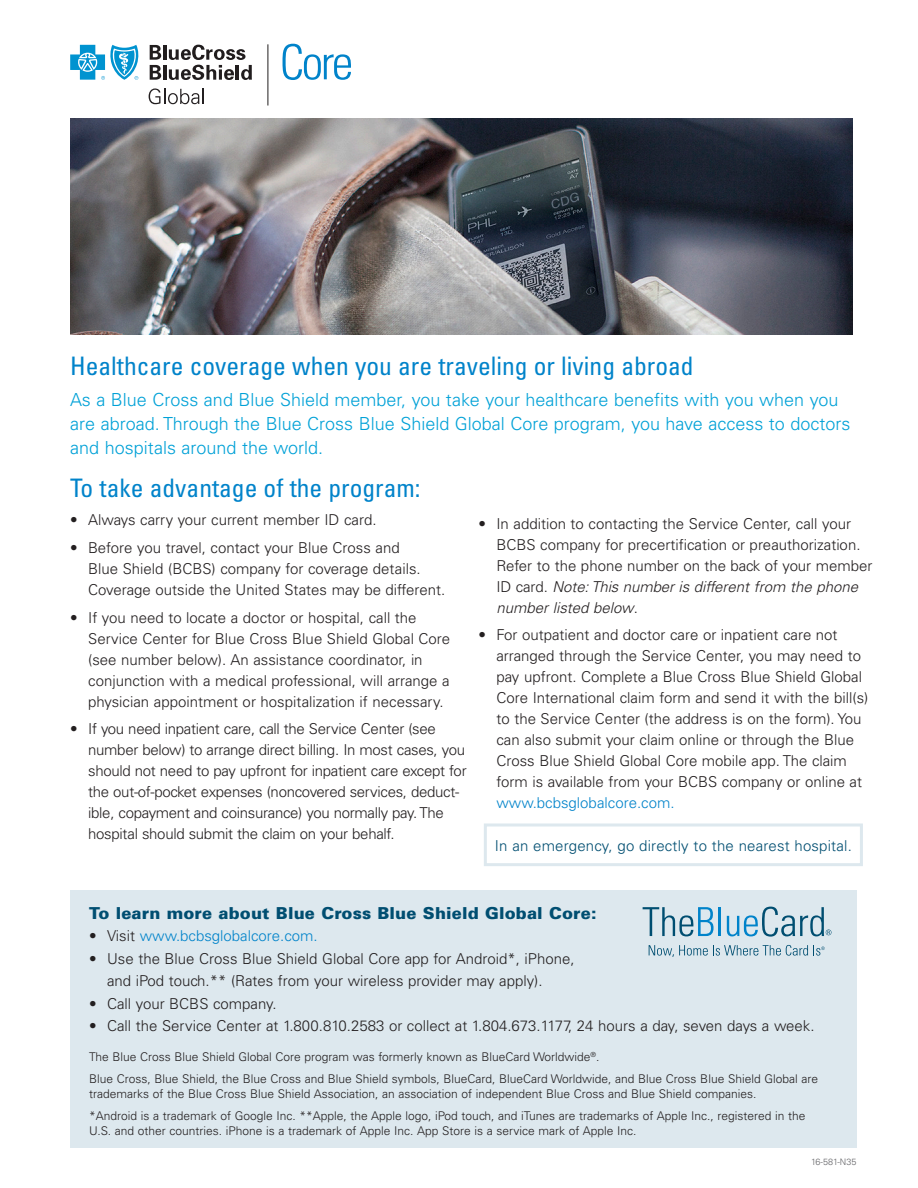
<style>
.page{position:relative;width:918px;height:1188px;background:#fff}
.page>*{position:absolute;margin:0;border:0;box-sizing:border-box;transform-origin:0 0}
.head{font:condensed 25.5px "Univers";color:#0083ca}
.intro_copy{font:300 18px/24px "Univers";color:#00a1d7}
.head_2{font:900 16.5px "Univers";letter-spacing:.01em;color:#004e71}
.t1{font:300 15px/21px "Univers";color:#231f20}
.t2{font:300 15px/21px "Univers";letter-spacing:-.02em;color:#231f20}
.Pull_out_quote{font:300 15px "Univers";letter-spacing:.01em;color:#004e71}
.t3{font:300 15px "Univers";color:#0083ca}
.Body_copy{font:300 12px/15px "Univers";color:#231f20}
.intro_copy-2{font:300 9px "Univers";color:#636366}
.s1{font-style:italic}
.s2{color:#0083ca}
.s3{color:#231f20}
</style>
<div class="page">
<div style="left:70px;top:891px;width:786px;height:257px;background:#dde8ee"></div>
<img style="left:70px;top:119px;width:782px;height:216px">
<hr style="left:163px;top:45px;width:3px;height:15px;background:#211d1e">
<svg style="left:150px;top:45px;width:11px;height:35px"></svg>
<hr style="left:163px;top:65px;width:3px;height:15px;background:#211d1e">
<svg style="left:169px;top:45px;width:83px;height:35px"></svg>
<svg style="left:70px;top:45px;width:69px;height:35px"></svg>
<svg style="left:149px;top:88px;width:55px;height:16px"></svg>
<hr style="left:268px;top:44px;width:1px;height:62px;background:#211e1e">
<svg style="left:283px;top:44px;width:68px;height:36px"></svg>
<div style="left:484px;top:824px;width:379px;height:42px;border:3px solid #dde8ee"></div>
<svg style="left:643px;top:907px;width:71px;height:29px"></svg>
<hr style="left:719px;top:907px;width:2px;height:29px;background:#0083ca">
<svg style="left:727px;top:907px;width:104px;height:30px"></svg>
<svg style="left:649px;top:945px;width:176px;height:12px"></svg>
<p class="head" style="left:70px;top:350px;width:625px">Healthcare coverage when you are traveling or living abroad</p>
<p class="intro_copy" style="left:70px;top:388px;width:782px">As a Blue Cross and Blue Shield member, you take your healthcare benefits with you when you are abroad. Through the Blue Cross Blue Shield Global Core program, you have access to doctors and hospitals around the world.</p>
<p class="head" style="left:70px;top:472px;width:352px">To take advantage of the program:</p>
<p class="t1" style="left:70px;top:509px;width:308px">• Always carry your current member ID card.</p>
<p class="t1" style="left:88px;top:537px;width:359px;text-indent:-18px">• Before you travel, contact your Blue Cross and<br>Blue Shield (BCBS) company for coverage details.<br>Coverage outside the United States may be different.</p>
<p class="t1" style="left:88px;top:607px;width:364px;text-indent:-18px">• If you need to locate a doctor or hospital, call the Service Center for Blue Cross Blue Shield Global Core (see number below). An assistance coordinator, in conjunction with a medical professional, will arrange a physician appointment or hospitalization if necessary.</p>
<p class="t2" style="left:88px;top:719px;width:380px;text-indent:-18px">• If you need inpatient care, call the Service Center (see number below) to arrange direct billing. In most cases, you should not need to pay upfront for inpatient care except for the out-of-pocket expenses (noncovered services, deduct&shy;ible, copayment and coinsurance) you normally pay. The hospital should submit the claim on your behalf.</p>
<p class="t1" style="left:496px;top:513px;width:377px;text-indent:-18px">• In addition to contacting the Service Center, call your BCBS company for precertification or preauthorization.<br>Refer to the phone number on the back of your member ID card. <span class="s1">Note: This number is different from the phone number listed below</span>.</p>
<p class="t1" style="left:496px;top:625px;width:373px;text-indent:-18px">• For outpatient and doctor care or inpatient care not arranged through the Service Center, you may need to pay upfront. Complete a Blue Cross Blue Shield Global Core International claim form and send it with the bill(s) to the Service Center (the address is on the form). You can also submit your claim online or through the Blue Cross Blue Shield Global Core mobile app. The claim form is available from your BCBS company or online at <span class="s2">www.bcbsglobalcore.com.</span></p>
<p class="Pull_out_quote" style="left:495px;top:836px;width:359px">In an emergency, go directly to the nearest hospital.</p>
<p class="head_2" style="left:89px;top:903px;width:509px">To learn more about Blue Cross Blue Shield Global Core:</p>
<p class="t3" style="left:89px;top:927px;width:230px"><span class="s3">• Visit</span> www.bcbsglobalcore.com.</p>
<p class="t1" style="left:107px;top:947px;width:469px;line-height:22.5px;text-indent:-18px">• Use the Blue Cross Blue Shield Global Core app for Android*, iPhone, and iPod touch.** (Rates from your wireless provider may apply).</p>
<p class="t1" style="left:89px;top:993px;width:189px">• Call your BCBS company.</p>
<p class="t1" style="left:89px;top:1015px;width:727px">• Call the Service Center at 1.800.810.2583 or collect at 1.804.673.1177, 24 hours a day, seven days a week.</p>
<p class="Body_copy" style="left:89px;top:1049px;width:512px">The Blue Cross Blue Shield Global Core program was formerly known as BlueCard Worldwide<sup>®</sup>.</p>
<p class="Body_copy" style="left:89px;top:1071px;width:730px">Blue Cross, Blue Shield, the Blue Cross and Blue Shield symbols, BlueCard, BlueCard Worldwide, and Blue Cross Blue Shield Global are trademarks of the Blue Cross Blue Shield Association, an association of independent Blue Cross and Blue Shield companies.</p>
<p class="Body_copy" style="left:89px;top:1108px;width:718px">*Android is a trademark of Google Inc. **Apple, the Apple logo, iPod touch, and iTunes are trademarks of Apple Inc., registered in the<br>U.S. and other countries. iPhone is a trademark of Apple Inc. App Store is a service mark of Apple Inc.</p>
<p class="intro_copy-2" style="left:811px;top:1156px;width:47px">16-581-N35</p>
</div>
